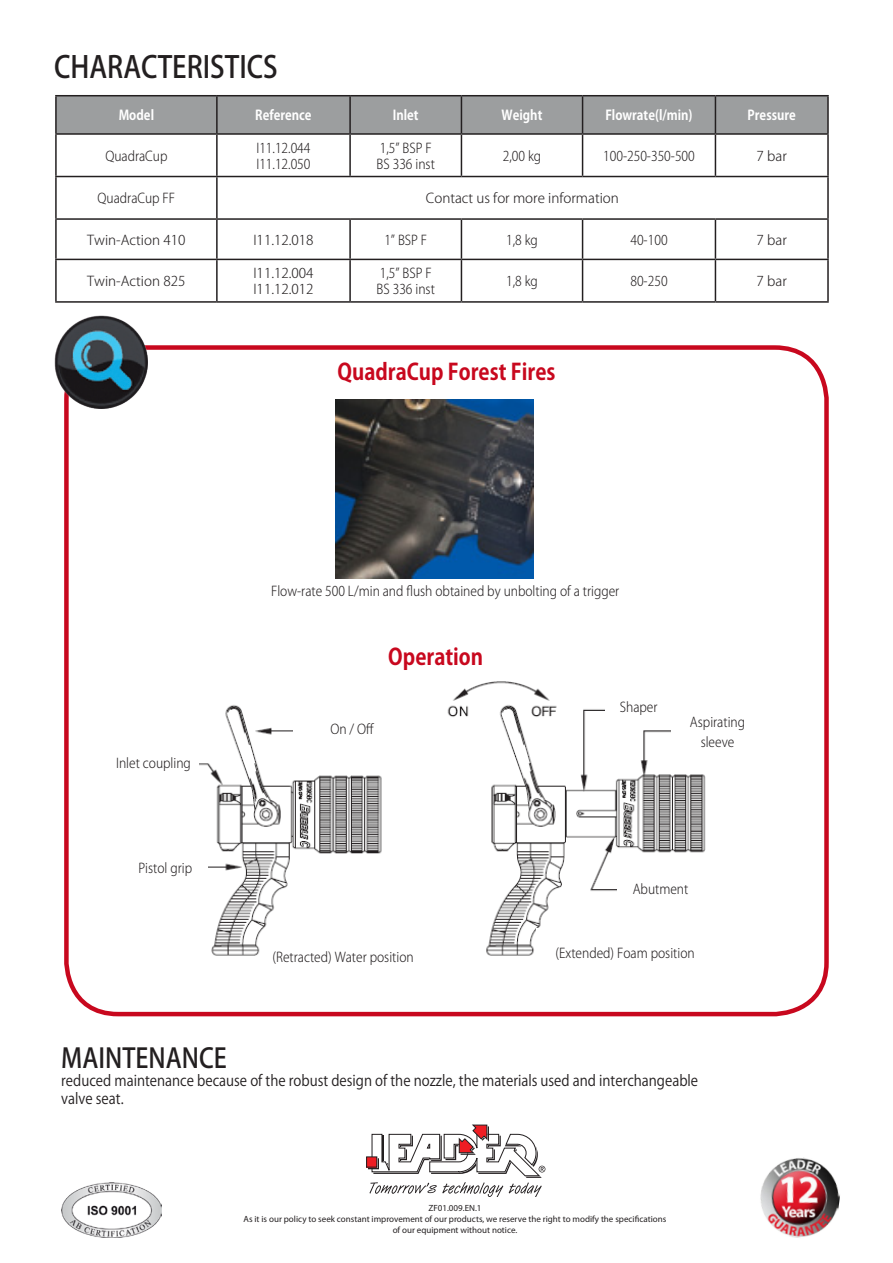
<style>
.page{position:relative;width:893px;height:1263px;background:#fff}
.page>*{position:absolute;margin:0;border:0;box-sizing:border-box;transform-origin:0 0}
.t1{font:500 30px "Koz Go Pro";color:#231f20;scale:.9 1}
.t2{font:500 27px "Koz Go Pro";color:#231f20;scale:.9 1}
.t3{font:700 22.5px "Koz Go Pro";color:#c8081e;scale:.9 1}
.t4{font:15px/18px "Koz Go Pro";color:#231f20;scale:.9 1}
.t5{font:15px "Cambria";color:#000}
.t6{font:300 13.5px/19.5px "Koz Go Pro";color:#231f20;text-align:center;scale:.9 1}
.t7{font:300 13.5px "Koz Go Pro";color:#231f20}
.t8{font:700 13.5px "Koz Go Pro";color:#fff;scale:.9 1}
.t9{font:9px "Myriad Pro";color:#231f20}
</style>
<div class="page">
<img style="left:199px;top:681px;width:507px;height:275px">
<div style="left:293px;top:712px;width:122px;height:41px;background:#fff"></div>
<div style="left:671px;top:712px;width:149px;height:41px;background:#fff"></div>
<div style="left:617px;top:874px;width:183px;height:41px;background:#fff"></div>
<div style="left:536px;top:928px;width:176px;height:54px;background:#fff"></div>
<div style="left:266px;top:942px;width:162px;height:40px;background:#fff"></div>
<div style="left:605px;top:684px;width:90px;height:39px;background:#fff"></div>
<div style="left:366px;top:1156px;width:11px;height:11px;border:1px solid #231f20"></div>
<svg style="left:368px;top:1124px;width:177px;height:73px"></svg>
<div style="left:57px;top:96px;width:770px;height:37px;background:#9c9e9f"></div>
<hr style="left:55px;top:95px;width:162px;height:1px;background:#231f20">
<hr style="left:55px;top:96px;width:2px;height:37px;background:#231f20">
<hr style="left:217px;top:95px;width:133px;height:1px;background:#231f20">
<hr style="left:216px;top:96px;width:2px;height:37px;background:#231f20">
<hr style="left:350px;top:95px;width:111px;height:1px;background:#231f20">
<hr style="left:349px;top:96px;width:2px;height:37px;background:#231f20">
<hr style="left:461px;top:95px;width:122px;height:1px;background:#231f20">
<hr style="left:461px;top:96px;width:1px;height:37px;background:#231f20">
<hr style="left:583px;top:95px;width:132px;height:1px;background:#231f20">
<hr style="left:582px;top:96px;width:1px;height:37px;background:#231f20">
<hr style="left:715px;top:95px;width:114px;height:1px;background:#231f20">
<hr style="left:715px;top:96px;width:1px;height:37px;background:#231f20">
<hr style="left:827px;top:96px;width:2px;height:37px;background:#231f20">
<hr style="left:55px;top:133px;width:162px;height:2px;background:#231f20">
<hr style="left:55px;top:135px;width:2px;height:41px;background:#231f20">
<hr style="left:217px;top:133px;width:133px;height:2px;background:#231f20">
<hr style="left:216px;top:135px;width:2px;height:41px;background:#231f20">
<hr style="left:350px;top:133px;width:111px;height:2px;background:#231f20">
<hr style="left:349px;top:135px;width:2px;height:41px;background:#231f20">
<hr style="left:461px;top:133px;width:122px;height:2px;background:#231f20">
<hr style="left:461px;top:135px;width:1px;height:41px;background:#231f20">
<hr style="left:583px;top:133px;width:132px;height:2px;background:#231f20">
<hr style="left:582px;top:135px;width:1px;height:41px;background:#231f20">
<hr style="left:715px;top:133px;width:114px;height:2px;background:#231f20">
<hr style="left:715px;top:135px;width:1px;height:41px;background:#231f20">
<hr style="left:827px;top:135px;width:2px;height:41px;background:#231f20">
<hr style="left:55px;top:176px;width:162px;height:1px;background:#231f20">
<hr style="left:55px;top:177px;width:2px;height:41px;background:#231f20">
<hr style="left:217px;top:176px;width:133px;height:1px;background:#231f20">
<hr style="left:216px;top:177px;width:2px;height:41px;background:#231f20">
<hr style="left:350px;top:176px;width:111px;height:1px;background:#231f20">
<hr style="left:461px;top:176px;width:122px;height:1px;background:#231f20">
<hr style="left:583px;top:176px;width:132px;height:1px;background:#231f20">
<hr style="left:715px;top:176px;width:114px;height:1px;background:#231f20">
<hr style="left:827px;top:177px;width:2px;height:41px;background:#231f20">
<hr style="left:55px;top:218px;width:162px;height:2px;background:#231f20">
<hr style="left:55px;top:220px;width:2px;height:39px;background:#231f20">
<hr style="left:217px;top:218px;width:133px;height:2px;background:#231f20">
<hr style="left:216px;top:220px;width:2px;height:39px;background:#231f20">
<hr style="left:350px;top:218px;width:111px;height:2px;background:#231f20">
<hr style="left:349px;top:220px;width:2px;height:39px;background:#231f20">
<hr style="left:461px;top:218px;width:122px;height:2px;background:#231f20">
<hr style="left:461px;top:220px;width:1px;height:39px;background:#231f20">
<hr style="left:583px;top:218px;width:132px;height:2px;background:#231f20">
<hr style="left:582px;top:220px;width:1px;height:39px;background:#231f20">
<hr style="left:715px;top:218px;width:114px;height:2px;background:#231f20">
<hr style="left:715px;top:220px;width:1px;height:39px;background:#231f20">
<hr style="left:827px;top:220px;width:2px;height:39px;background:#231f20">
<hr style="left:55px;top:259px;width:162px;height:1px;background:#231f20">
<hr style="left:55px;top:260px;width:2px;height:41px;background:#231f20">
<hr style="left:217px;top:259px;width:133px;height:1px;background:#231f20">
<hr style="left:216px;top:260px;width:2px;height:41px;background:#231f20">
<hr style="left:350px;top:259px;width:111px;height:1px;background:#231f20">
<hr style="left:349px;top:260px;width:2px;height:41px;background:#231f20">
<hr style="left:461px;top:259px;width:122px;height:1px;background:#231f20">
<hr style="left:461px;top:260px;width:1px;height:41px;background:#231f20">
<hr style="left:583px;top:259px;width:132px;height:1px;background:#231f20">
<hr style="left:582px;top:260px;width:1px;height:41px;background:#231f20">
<hr style="left:715px;top:259px;width:114px;height:1px;background:#231f20">
<hr style="left:715px;top:260px;width:1px;height:41px;background:#231f20">
<hr style="left:827px;top:260px;width:2px;height:41px;background:#231f20">
<hr style="left:55px;top:301px;width:162px;height:2px;background:#231f20">
<hr style="left:217px;top:301px;width:133px;height:2px;background:#231f20">
<hr style="left:350px;top:301px;width:111px;height:2px;background:#231f20">
<hr style="left:461px;top:301px;width:122px;height:2px;background:#231f20">
<hr style="left:583px;top:301px;width:132px;height:2px;background:#231f20">
<hr style="left:715px;top:301px;width:114px;height:2px;background:#231f20">
<div style="left:64px;top:345px;width:765px;height:671px;border:4px solid #c8081e;border-radius:52px"></div>
<img style="left:54px;top:315px;width:93px;height:94px">
<img style="left:61px;top:1182px;width:101px;height:55px">
<img style="left:336px;top:400px;width:197px;height:178px">
<div style="left:123px;top:851px;width:84px;height:32px;background:#fff"></div>
<div style="left:271px;top:941px;width:144px;height:31px;background:#fff"></div>
<div style="left:619px;top:873px;width:83px;height:31px;background:#fff"></div>
<img style="left:760px;top:1157px;width:80px;height:81px">
<p class="t1" style="left:54px;top:48px;width:250px">CHARACTERISTICS</p>
<p class="t8" style="left:119px;top:107px;width:41px">Model</p>
<p class="t8" style="left:255px;top:107px;width:64px">Reference</p>
<p class="t8" style="left:393px;top:107px;width:30px">Inlet</p>
<p class="t8" style="left:502px;top:107px;width:47px">Weight</p>
<p class="t8" style="left:605px;top:107px;width:98px">Flowrate(l/min)</p>
<p class="t8" style="left:748px;top:107px;width:55px">Pressure</p>
<p class="t6" style="left:105px;top:146px;width:70px">QuadraCup</p>
<p class="t6" style="left:380px;top:138px;width:59px">1,5” BSP F</p>
<p class="t6" style="left:377px;top:154px;width:66px">BS 336 inst</p>
<p class="t6" style="left:503px;top:146px;width:44px">2,00 kg</p>
<p class="t6" style="left:603px;top:146px;width:103px">100-250-350-500</p>
<p class="t7" style="left:757px;top:147px;width:32px">7 bar</p>
<p class="t6" style="left:256px;top:138px;width:62px">I11.12.044</p>
<p class="t6" style="left:256px;top:154px;width:62px">I11.12.050</p>
<p class="t6" style="left:98px;top:189px;width:88px">QuadraCup FF</p>
<p class="t7" style="left:426px;top:189px;width:194px">Contact us for more information</p>
<p class="t7" style="left:87px;top:231px;width:100px">Twin-Action 410</p>
<p class="t7" style="left:253px;top:231px;width:62px">I11.12.018</p>
<p class="t6" style="left:384px;top:230px;width:49px">1” BSP F</p>
<p class="t6" style="left:506px;top:230px;width:37px">1,8 kg</p>
<p class="t6" style="left:630px;top:230px;width:43px">40-100</p>
<p class="t7" style="left:757px;top:231px;width:32px">7 bar</p>
<p class="t7" style="left:87px;top:272px;width:100px">Twin-Action 825</p>
<p class="t6" style="left:380px;top:263px;width:59px">1,5” BSP F</p>
<p class="t6" style="left:377px;top:280px;width:66px">BS 336 inst</p>
<p class="t6" style="left:506px;top:271px;width:37px">1,8 kg</p>
<p class="t6" style="left:630px;top:271px;width:43px">80-250</p>
<p class="t7" style="left:757px;top:272px;width:32px">7 bar</p>
<p class="t7" style="left:253px;top:264px;width:62px">I11.12.004</p>
<p class="t7" style="left:253px;top:280px;width:62px">I11.12.012</p>
<p class="t3" style="left:337px;top:357px;width:244px">QuadraCup Forest Fires</p>
<p class="t6" style="left:271px;top:581px;width:388px">Flow-rate 500 L/min and flush obtained by unbolting of a trigger</p>
<p class="t6" style="left:116px;top:754px;width:85px">Inlet coupling</p>
<p class="t5" style="left:137px;top:853px;width:53px">Poignée</p>
<p class="t6" style="left:138px;top:858px;width:61px">Pistol grip</p>
<p class="t3" style="left:388px;top:642px;width:107px">Operation</p>
<p class="t6" style="left:620px;top:697px;width:43px">Shaper</p>
<p class="t6" style="left:330px;top:719px;width:50px">On / Off</p>
<p class="t6" style="left:690px;top:713px;width:63px">Aspirating sleeve</p>
<p class="t5" style="left:682px;top:718px;width:69px">Aspiration</p>
<p class="t6" style="left:633px;top:879px;width:63px">Abutment</p>
<p class="t5" style="left:628px;top:880px;width:39px">Butée</p>
<p class="t5" style="left:277px;top:947px;width:140px">Position eau (repliée)</p>
<p class="t6" style="left:273px;top:947px;width:158px">(Retracted) Water position</p>
<p class="t6" style="left:556px;top:943px;width:156px">(Extended) Foam position</p>
<p class="t5" style="left:547px;top:953px;width:50px">(étirée)</p>
<p class="t2" style="left:61px;top:1041px;width:185px">MAINTENANCE</p>
<p class="t4" style="left:61px;top:1072px;width:709px">reduced maintenance because of the robust design of the nozzle, the materials used and interchangeable valve seat.</p>
<p class="t9" style="left:428px;top:1203px;width:55px">ZF01.009.EN.1</p>
<p class="t9" style="left:244px;top:1213px;width:424px">As it is our policy to seek constant improvement of our products, we reserve the right to modify the specifications</p>
<p class="t9" style="left:393px;top:1224px;width:126px">of our equipment without notice.</p>
</div>
